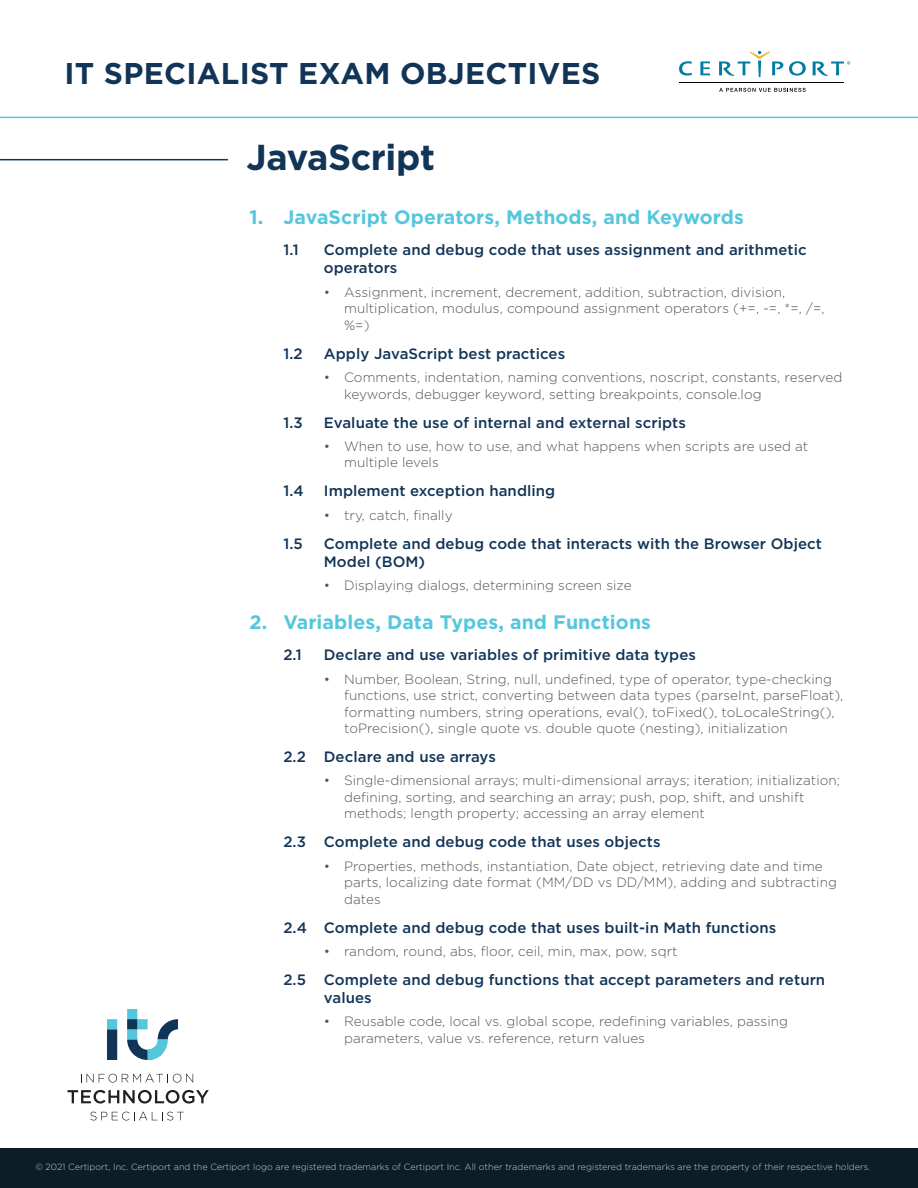
<style>
.page{position:relative;width:918px;height:1188px;background:#fff}
.page>*{position:absolute;margin:0;border:0;box-sizing:border-box;transform-origin:0 0}
.t1{font:700 36px "Gotham";letter-spacing:-.01em;color:#113457}
.t2{font:700 30px "Gotham";letter-spacing:.01em;color:#113457}
.t3{font:700 19.5px "Gotham";letter-spacing:.005em;color:#55c7dc}
.t4{font:500 15px/18px "Gotham";letter-spacing:.005em;color:#113457}
.t5{font:300 13.5px/16.5px "Gotham";letter-spacing:.005em;color:#555}
.t6{font:300 9px "Gotham";color:#cbcbcb}
</style>
<div class="page">
<div style="left:0;top:1148px;width:918px;height:40px;background:#0c1d27"></div>
<svg style="left:679px;top:61px;width:13px;height:15px"></svg>
<svg style="left:700px;top:61px;width:10px;height:14px"></svg>
<svg style="left:789px;top:61px;width:17px;height:15px"></svg>
<svg style="left:719px;top:51px;width:64px;height:26px"></svg>
<svg style="left:813px;top:61px;width:37px;height:15px"></svg>
<svg style="left:719px;top:88px;width:87px;height:4px"></svg>
<hr style="left:679px;top:82px;width:165px;height:1px;background:#000">
<hr style="left:0;top:159px;width:228px;height:1px;background:#113457">
<hr style="left:0;top:117px;width:918px;height:1px;background:#55c7dc">
<div style="left:107px;top:1019px;width:10px;height:10px;background:#55c7dc"></div>
<svg style="left:107px;top:1029px;width:10px;height:31px"></svg>
<div style="left:127px;top:1009px;width:10px;height:10px;background:#55c7dc"></div>
<svg style="left:127px;top:1019px;width:51px;height:41px"></svg>
<svg style="left:81px;top:1074px;width:112px;height:9px"></svg>
<svg style="left:68px;top:1090px;width:141px;height:14px"></svg>
<svg style="left:90px;top:1112px;width:94px;height:8px"></svg>
<h2 class="t2" style="left:64px;top:53px;width:537px">IT SPECIALIST EXAM OBJECTIVES</h2>
<h1 class="t1" style="left:247px;top:133px;width:190px">JavaScript</h1>
<h3 class="t3" style="left:250px;top:204px;width:496px">1. JavaScript Operators, Methods, and Keywords</h3>
<p class="t4" style="left:283px;top:241px;width:17px">1.1</p>
<p class="t4" style="left:324px;top:241px;width:484px">Complete and debug code that uses assignment and arithmetic operators</p>
<p class="t5" style="left:344px;top:283px;width:482px;text-indent:-20px">• Assignment, increment, decrement, addition, subtraction, division, multiplication, modulus, compound assignment operators (+=, -=, *=, /=, %=)</p>
<p class="t4" style="left:283px;top:344px;width:21px">1.2</p>
<p class="t4" style="left:324px;top:344px;width:243px">Apply JavaScript best practices</p>
<p class="t5" style="left:344px;top:369px;width:500px;text-indent:-20px">• Comments, indentation, naming conventions, noscript, constants, reserved keywords, debugger keyword, setting breakpoints, console.log</p>
<p class="t4" style="left:283px;top:413px;width:21px">1.3</p>
<p class="t4" style="left:324px;top:413px;width:364px">Evaluate the use of internal and external scripts</p>
<p class="t5" style="left:344px;top:437px;width:466px;text-indent:-20px">• When to use, how to use, and what happens when scripts are used at multiple levels</p>
<p class="t4" style="left:283px;top:482px;width:22px">1.4</p>
<p class="t4" style="left:324px;top:482px;width:233px">Implement exception handling</p>
<p class="t5" style="left:324px;top:506px;width:130px">• try, catch, finally</p>
<p class="t4" style="left:283px;top:534px;width:21px">1.5</p>
<p class="t4" style="left:324px;top:534px;width:500px">Complete and debug code that interacts with the Browser Object<br>Model (BOM)</p>
<p class="t5" style="left:324px;top:577px;width:309px">• Displaying dialogs, determining screen size</p>
<h3 class="t3" style="left:250px;top:609px;width:403px">2. Variables, Data Types, and Functions</h3>
<p class="t4" style="left:283px;top:646px;width:20px">2.1</p>
<p class="t4" style="left:324px;top:646px;width:374px">Declare and use variables of primitive data types</p>
<p class="t5" style="left:344px;top:670px;width:501px;text-indent:-20px">• Number, Boolean, String, null, undefined, type of operator, type-checking functions, use strict, converting between data types (parseInt, parseFloat), formatting numbers, string operations, eval(), toFixed(), toLocaleString(), toPrecision(), single quote vs. double quote (nesting), initialization</p>
<p class="t4" style="left:283px;top:748px;width:214px">2.2 Declare and use arrays</p>
<p class="t5" style="left:344px;top:772px;width:497px;text-indent:-20px">• Single-dimensional arrays; multi-dimensional arrays; iteration; initialization; defining, sorting, and searching an array; push, pop, shift, and unshift methods; length property; accessing an array element</p>
<p class="t4" style="left:283px;top:833px;width:379px">2.3 Complete and debug code that uses objects</p>
<p class="t5" style="left:344px;top:857px;width:494px;text-indent:-20px">• Properties, methods, instantiation, Date object, retrieving date and time parts, localizing date format (MM/DD vs DD/MM), adding and subtracting dates</p>
<p class="t4" style="left:283px;top:918px;width:494px">2.4 Complete and debug code that uses built-in Math functions</p>
<p class="t5" style="left:324px;top:943px;width:355px">• random, round, abs, floor, ceil, min, max, pow, sqrt</p>
<p class="t4" style="left:324px;top:971px;width:503px;text-indent:-40px">2.5 Complete and debug functions that accept parameters and return values</p>
<p class="t5" style="left:344px;top:1013px;width:445px;text-indent:-20px">• Reusable code, local vs. global scope, redefining variables, passing parameters, value vs. reference, return values</p>
<p class="t6" style="left:35px;top:1161px;width:836px">© 2021 Certiport, Inc. Certiport and the Certiport logo are registered trademarks of Certiport Inc. All other trademarks and registered trademarks are the property of their respective holders.</p>
</div>
